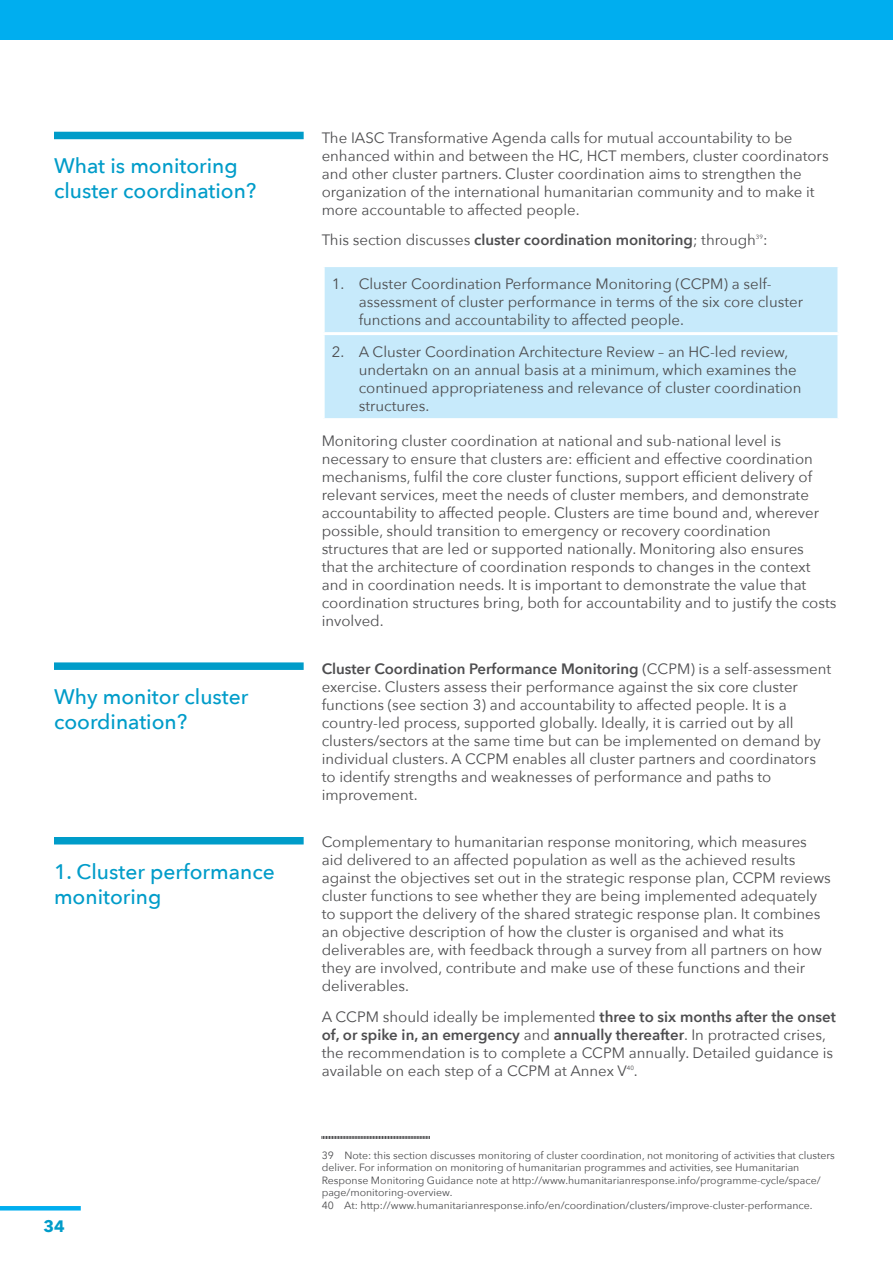
<style>
.page{position:relative;width:893px;height:1263px;background:#fff}
.page>*{position:absolute;margin:0;border:0;box-sizing:border-box;transform-origin:0 0}
.t1{font:500 21px/25.2px "Avenir Next";color:#009cc9}
.t2{font:700 16.5px "Avenir Next";color:#009cc9}
.t3{font:15px/18px "Avenir Next";color:#4d4d4f}
.t4{font:600 15px "Avenir Next";color:#4d4d4f}
.t5{font:10.5px/12.6px "Avenir Next";color:#4d4d4f}
.t6{font:6.15px "Avenir Next";color:#4d4d4f}
.s1{font-weight:400}
.s2{font-weight:600}
</style>
<div class="page">
<div style="left:0;top:0;width:893px;height:40px;background:#00aeef"></div>
<hr style="left:0;top:1206px;width:81px;height:4px;background:#00aeef">
<div style="left:325px;top:267px;width:512px;height:151px;background:#c7eafb"></div>
<hr style="left:322px;top:332px;width:518px;height:3px;background:#fff">
<svg style="left:322px;top:1136px;width:108px;height:3px"></svg>
<div style="left:54px;top:132px;width:250px;height:7px;background:#009cc9"></div>
<div style="left:54px;top:662px;width:250px;height:8px;background:#009cc9"></div>
<div style="left:54px;top:837px;width:250px;height:7px;background:#009cc9"></div>
<h1 class="t1" style="left:54px;top:153px;width:204px">What is monitoring cluster coordination?</h1>
<h1 class="t1" style="left:54px;top:683px;width:196px">Why monitor cluster coordination?</h1>
<h1 class="t1" style="left:54px;top:858px;width:222px">1. Cluster performance monitoring</h1>
<p class="t2" style="left:43px;top:1212px;width:23px">34</p>
<p class="t3" style="left:322px;top:128px;width:508px">The IASC Transformative Agenda calls for mutual accountability to be enhanced within and between the HC, HCT members, cluster coordinators and other cluster partners. Cluster coordination aims to strengthen the organization of the international humanitarian community and to make it more accountable to affected people.</p>
<p class="t4" style="left:322px;top:227px;width:436px"><span class="s1">This section discusses</span> cluster coordination monitoring<span class="s1">; through</span></p>
<p class="t6" style="left:756px;top:231px;width:9px">39</p>
<p class="t3" style="left:763px;top:230px;width:6px">:</p>
<p class="t3" style="left:359px;top:274px;width:446px;text-indent:-27px">1. Cluster Coordination Performance Monitoring (CCPM) a self&shy;assessment of cluster performance in terms of the six core cluster functions and accountability to affected people.</p>
<p class="t3" style="left:359px;top:342px;width:444px;text-indent:-27px">2. A Cluster Coordination Architecture Review – an HC-led review, undertakn on an annual basis at a minimum, which examines the continued appropriateness and relevance of cluster coordination structures.</p>
<p class="t3" style="left:322px;top:431px;width:516px">Monitoring cluster coordination at national and sub-national level is necessary to ensure that clusters are: efficient and effective coordination mechanisms, fulfil the core cluster functions, support efficient delivery of relevant services, meet the needs of cluster members, and demonstrate accountability to affected people. Clusters are time bound and, wherever possible, should transition to emergency or recovery coordination structures that are led or supported nationally. Monitoring also ensures<br>that the architecture of coordination responds to changes in the context and in coordination needs. It is important to demonstrate the value that coordination structures bring, both for accountability and to justify the costs involved.</p>
<p class="t3" style="left:322px;top:659px;width:511px"><span class="s2">Cluster Coordination Performance Monitoring</span> (CCPM) is a self-assessment exercise. Clusters assess their performance against the six core cluster functions (see section 3) and accountability to affected people. It is a country-led process, supported globally. Ideally, it is carried out by all clusters/sectors at the same time but can be implemented on demand by individual clusters. A CCPM enables all cluster partners and coordinators to identify strengths and weaknesses of performance and paths to improvement.</p>
<p class="t3" style="left:322px;top:833px;width:511px">Complementary to humanitarian response monitoring, which measures aid delivered to an affected population as well as the achieved results against the objectives set out in the strategic response plan, CCPM reviews cluster functions to see whether they are being implemented adequately to support the delivery of the shared strategic response plan. It combines an objective description of how the cluster is organised and what its deliverables are, with feedback through a survey from all partners on how they are involved, contribute and make use of these functions and their deliverables.</p>
<p class="t3" style="left:322px;top:1007px;width:516px">A CCPM should ideally be implemented <span class="s2">three to six months after the onset of, or spike in, an emergency</span> and <span class="s2">annually thereafter</span>. In protracted crises, the recommendation is to complete a CCPM annually. Detailed guidance is available on each step of a CCPM at Annex V</p>
<p class="t6" style="left:627px;top:1062px;width:9px">40</p>
<p class="t3" style="left:634px;top:1061px;width:5px">.</p>
<p class="t5" style="left:322px;top:1148px;width:515px">39 Note: this section discusses monitoring of cluster coordination, not monitoring of activities that clusters deliver. For information on monitoring of humanitarian programmes and activities, see Humanitarian Response Monitoring Guidance note at http://www.humanitarianresponse.info/programme-cycle/space/ page/monitoring-overview.<br>40 At: http://www.humanitarianresponse.info/en/coordination/clusters/improve-cluster-performance.</p>
</div>
